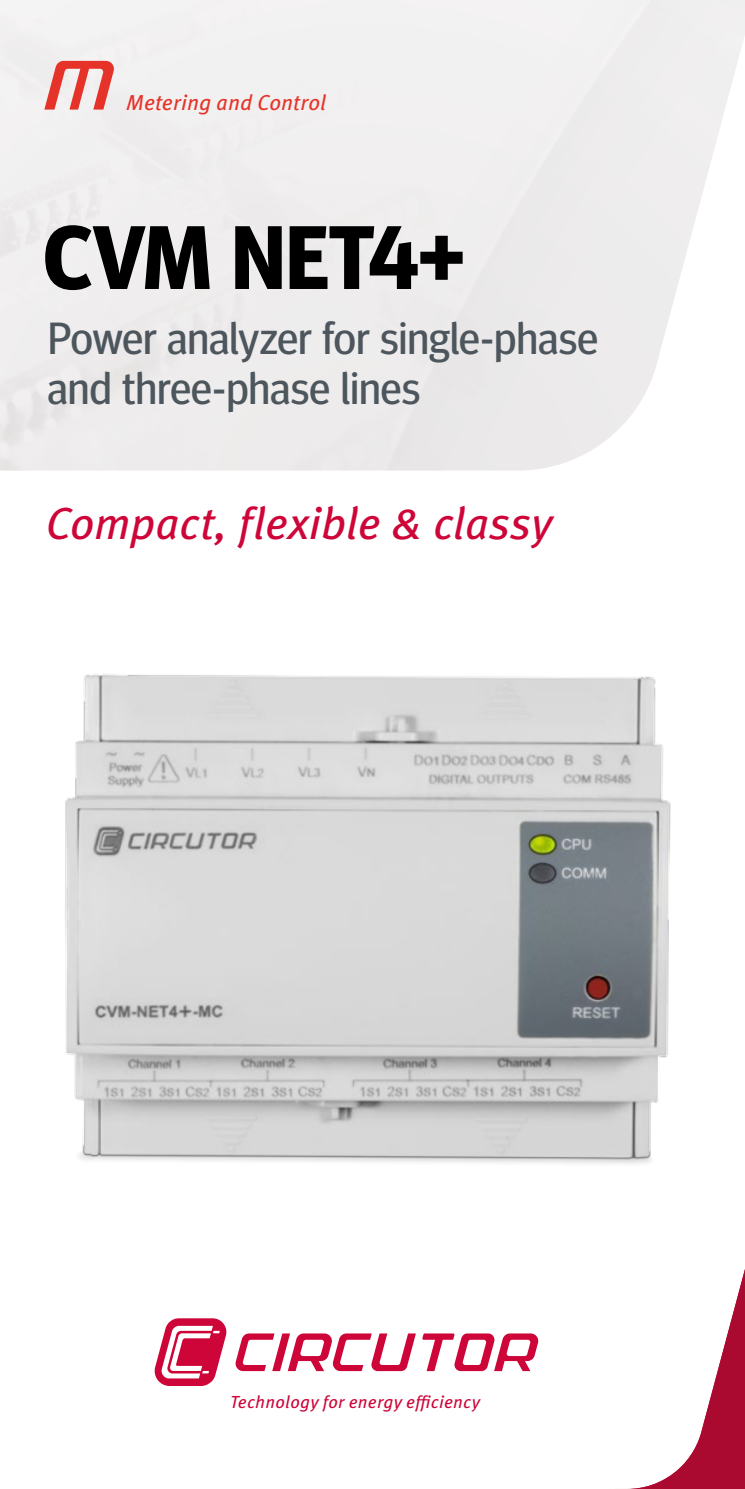
<style>
.page{position:relative;width:745px;height:1489px;background:#fff}
.page>*{position:absolute;margin:0;border:0;box-sizing:border-box;transform-origin:0 0}
.t1{font:700 90px "Meta Head OT";letter-spacing:-.005em;color:#000}
.t2{font:45px/50px "Meta Head OT";color:#4c565c}
.t3{font:italic 45px "Meta Pro";letter-spacing:-.005em;color:#ce0538}
.t4{font:italic 21.75px "Meta Pro";letter-spacing:.005em;color:#e63329}
.t5{font:italic 17.5px "Meta Pro";letter-spacing:.02em;color:#ce0538}
</style>
<div class="page">
<svg style="left:44px;top:61px;width:71px;height:49px"></svg>
<img style="left:65px;top:674px;width:606px;height:490px">
<svg style="left:235px;top:1333px;width:180px;height:37px"></svg>
<svg style="left:154px;top:1318px;width:73px;height:67px"></svg>
<svg style="left:422px;top:1333px;width:117px;height:37px"></svg>
<svg style="left:639px;top:1273px;width:105px;height:215px"></svg>
<p class="t4" style="left:126px;top:86px;width:201px">Metering and Control</p>
<h1 class="t1" style="left:43px;top:205px;width:422px">CVM NET4+</h1>
<p class="t2" style="left:48px;top:313px;width:551px">Power analyzer for single-phase and three-phase lines</p>
<p class="t3" style="left:45px;top:489px;width:508px">Compact, flexible &amp; classy</p>
<p class="t5" style="left:230px;top:1388px;width:251px">Technology for energy efficiency</p>
</div>
